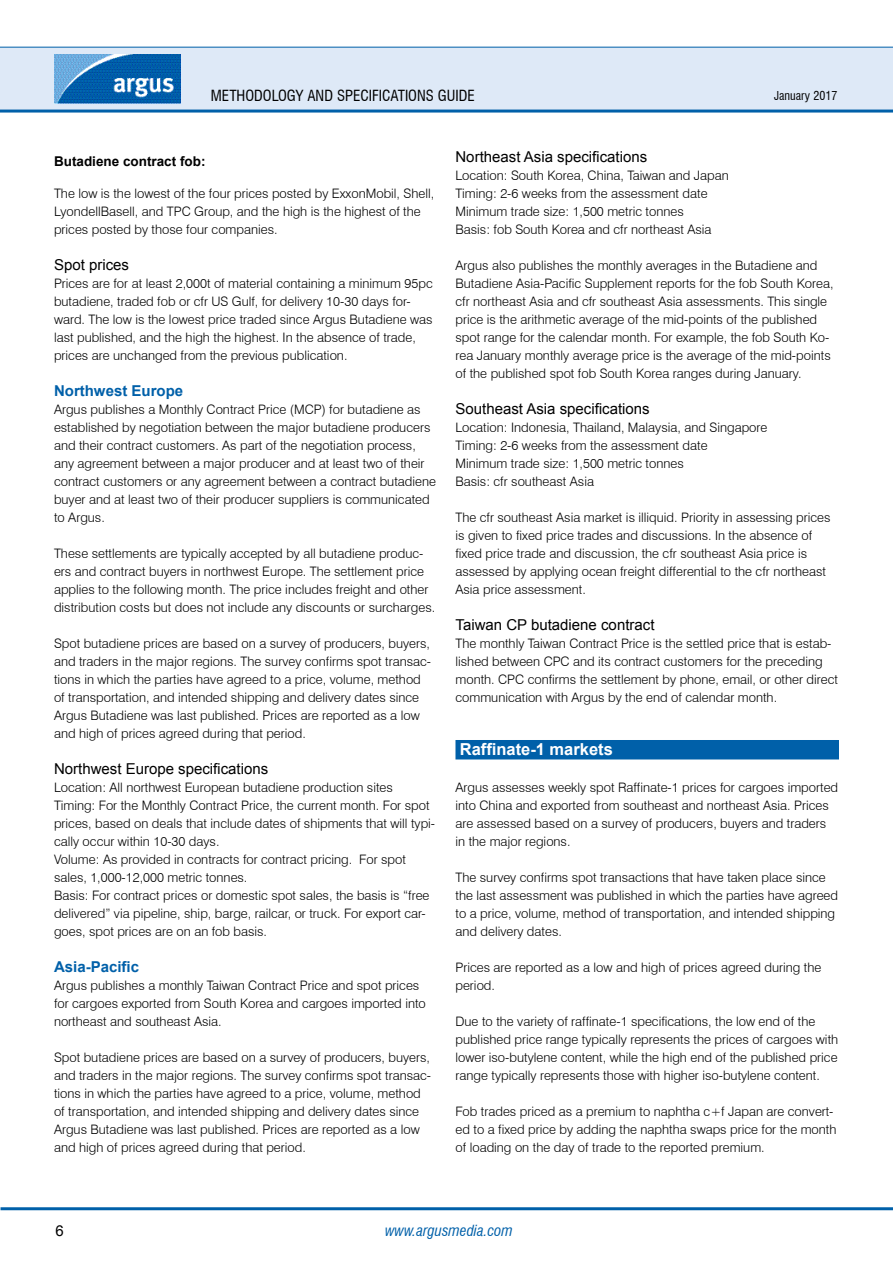
<style>
.page{position:relative;width:893px;height:1263px;background:#fff}
.page>*{position:absolute;margin:0;border:0;box-sizing:border-box;transform-origin:0 0}
.t1{font:700 16.5px "Arial";color:#fff}
.t2{font:15px "Arial";color:#000}
.t3{font:condensed 15px "Swiss 721 BT";color:#000}
.t4{font:700 15px "Arial";color:#0060a9}
.t5{font:italic condensed 15px "Swiss 721 BT";color:#0060a9}
.t6{font:700 13.5px "Arial";color:#000}
.t7{font:300 13.05px/18px "Swiss 721 BT";color:#000}
.t8{font:condensed 12px "Swiss 721 BT";color:#000}
</style>
<div class="page">
<div style="left:0;top:47px;width:893px;height:64px;background:#dee9f7"></div>
<hr style="left:0;top:110px;width:893px;height:3px;background:#0060a9">
<hr style="left:0;top:47px;width:893px;height:1px;background:#0060a9">
<hr style="left:1px;top:1207px;width:892px;height:3px;background:#0060a9">
<img style="left:54px;top:54px;width:126px;height:50px">
<div style="left:455px;top:740px;width:384px;height:19px;background:#0060a9"></div>
<p class="t3" style="left:211px;top:86px;width:265px">METHODOLOGY AND SPECIFICATIONS GUIDE</p>
<p class="t8" style="left:774px;top:88px;width:65px">JANUARY 2017</p>
<p class="t6" style="left:54px;top:152px;width:153px">Butadiene contract fob:</p>
<p class="t7" style="left:54px;top:184px;width:382px">The low is the lowest of the four prices posted by ExxonMobil, Shell,<br>LyondellBasell, and TPC Group, and the high is the highest of the prices posted by those four companies.</p>
<p class="t2" style="left:54px;top:255px;width:77px">Spot prices</p>
<p class="t7" style="left:54px;top:274px;width:380px">Prices are for at least 2,000t of material containing a minimum 95pc butadiene, traded fob or cfr US Gulf, for delivery 10-30 days for&shy;ward. The low is the lowest price traded since Argus Butadiene was last published, and the high the highest. In the absence of trade, prices are unchanged from the previous publication.</p>
<p class="t4" style="left:54px;top:381px;width:131px">Northwest Europe</p>
<p class="t7" style="left:54px;top:400px;width:384px">Argus publishes a Monthly Contract Price (MCP) for butadiene as established by negotiation between the major butadiene producers and their contract customers. As part of the negotiation process, any agreement between a major producer and at least two of their contract customers or any agreement between a contract butadiene buyer and at least two of their producer suppliers is communicated to Argus.</p>
<p class="t7" style="left:54px;top:544px;width:383px">These settlements are typically accepted by all butadiene produc&shy;ers and contract buyers in northwest Europe. The settlement price applies to the following month. The price includes freight and other distribution costs but does not include any discounts or surcharges.</p>
<p class="t7" style="left:54px;top:634px;width:379px">Spot butadiene prices are based on a survey of producers, buyers, and traders in the major regions. The survey confirms spot transac&shy;tions in which the parties have agreed to a price, volume, method of transportation, and intended shipping and delivery dates since Argus Butadiene was last published. Prices are reported as a low and high of prices agreed during that period.</p>
<p class="t2" style="left:54px;top:759px;width:216px">Northwest Europe specifications</p>
<p class="t7" style="left:54px;top:778px;width:383px">Location: All northwest European butadiene production sites Timing: For the Monthly Contract Price, the current month. For spot prices, based on deals that include dates of shipments that will typi&shy;cally occur within 10-30 days.<br>Volume: As provided in contracts for contract pricing. For spot sales, 1,000-12,000 metric tonnes.<br>Basis: For contract prices or domestic spot sales, the basis is “free delivered” via pipeline, ship, barge, railcar, or truck. For export car&shy;goes, spot prices are on an fob basis.</p>
<p class="t4" style="left:54px;top:957px;width:87px">Asia-Pacific</p>
<p class="t7" style="left:54px;top:976px;width:373px">Argus publishes a monthly Taiwan Contract Price and spot prices for cargoes exported from South Korea and cargoes imported into northeast and southeast Asia.</p>
<p class="t7" style="left:54px;top:1048px;width:379px">Spot butadiene prices are based on a survey of producers, buyers, and traders in the major regions. The survey confirms spot transac&shy;tions in which the parties have agreed to a price, volume, method of transportation, and intended shipping and delivery dates since Argus Butadiene was last published. Prices are reported as a low and high of prices agreed during that period.</p>
<p class="t2" style="left:455px;top:147px;width:193px">Northeast Asia specifications</p>
<p class="t7" style="left:455px;top:166px;width:275px">Location: South Korea, China, Taiwan and Japan Timing: 2-6 weeks from the assessment date Minimum trade size: 1,500 metric tonnes<br>Basis: fob South Korea and cfr northeast Asia</p>
<p class="t7" style="left:455px;top:256px;width:380px">Argus also publishes the monthly averages in the Butadiene and Butadiene Asia-Pacific Supplement reports for the fob South Korea, cfr northeast Asia and cfr southeast Asia assessments. This single price is the arithmetic average of the mid-points of the published spot range for the calendar month. For example, the fob South Ko&shy;rea January monthly average price is the average of the mid-points of the published spot fob South Korea ranges during January.</p>
<p class="t2" style="left:455px;top:399px;width:196px">Southeast Asia specifications</p>
<p class="t7" style="left:455px;top:418px;width:313px">Location: Indonesia, Thailand, Malaysia, and Singapore Timing: 2-6 weeks from the assessment date<br>Minimum trade size: 1,500 metric tonnes<br>Basis: cfr southeast Asia</p>
<p class="t7" style="left:455px;top:508px;width:377px">The cfr southeast Asia market is illiquid. Priority in assessing prices is given to fixed price trades and discussions. In the absence of fixed price trade and discussion, the cfr southeast Asia price is assessed by applying ocean freight differential to the cfr northeast Asia price assessment.</p>
<p class="t2" style="left:455px;top:615px;width:201px">Taiwan CP butadiene contract</p>
<p class="t7" style="left:455px;top:634px;width:384px">The monthly Taiwan Contract Price is the settled price that is estab&shy;lished between CPC and its contract customers for the preceding month. CPC confirms the settlement by phone, email, or other direct communication with Argus by the end of calendar month.</p>
<p class="t1" style="left:460px;top:739px;width:155px">Raffinate-1 markets</p>
<p class="t7" style="left:455px;top:778px;width:384px">Argus assesses weekly spot Raffinate-1 prices for cargoes imported into China and exported from southeast and northeast Asia. Prices are assessed based on a survey of producers, buyers and traders in the major regions.</p>
<p class="t7" style="left:455px;top:868px;width:384px">The survey confirms spot transactions that have taken place since the last assessment was published in which the parties have agreed to a price, volume, method of transportation, and intended shipping and delivery dates.</p>
<p class="t7" style="left:455px;top:958px;width:367px">Prices are reported as a low and high of prices agreed during the period.</p>
<p class="t7" style="left:455px;top:1012px;width:384px">Due to the variety of raffinate-1 specifications, the low end of the published price range typically represents the prices of cargoes with lower iso-butylene content, while the high end of the published price range typically represents those with higher iso-butylene content.</p>
<p class="t7" style="left:455px;top:1102px;width:383px">Fob trades priced as a premium to naphtha c+f Japan are convert&shy;ed to a fixed price by adding the naphtha swaps price for the month of loading on the day of trade to the reported premium.</p>
<p class="t2" style="left:55px;top:1220px;width:10px">6</p>
<p class="t5" style="left:385px;top:1221px;width:129px">www.argusmedia.com</p>
</div>
